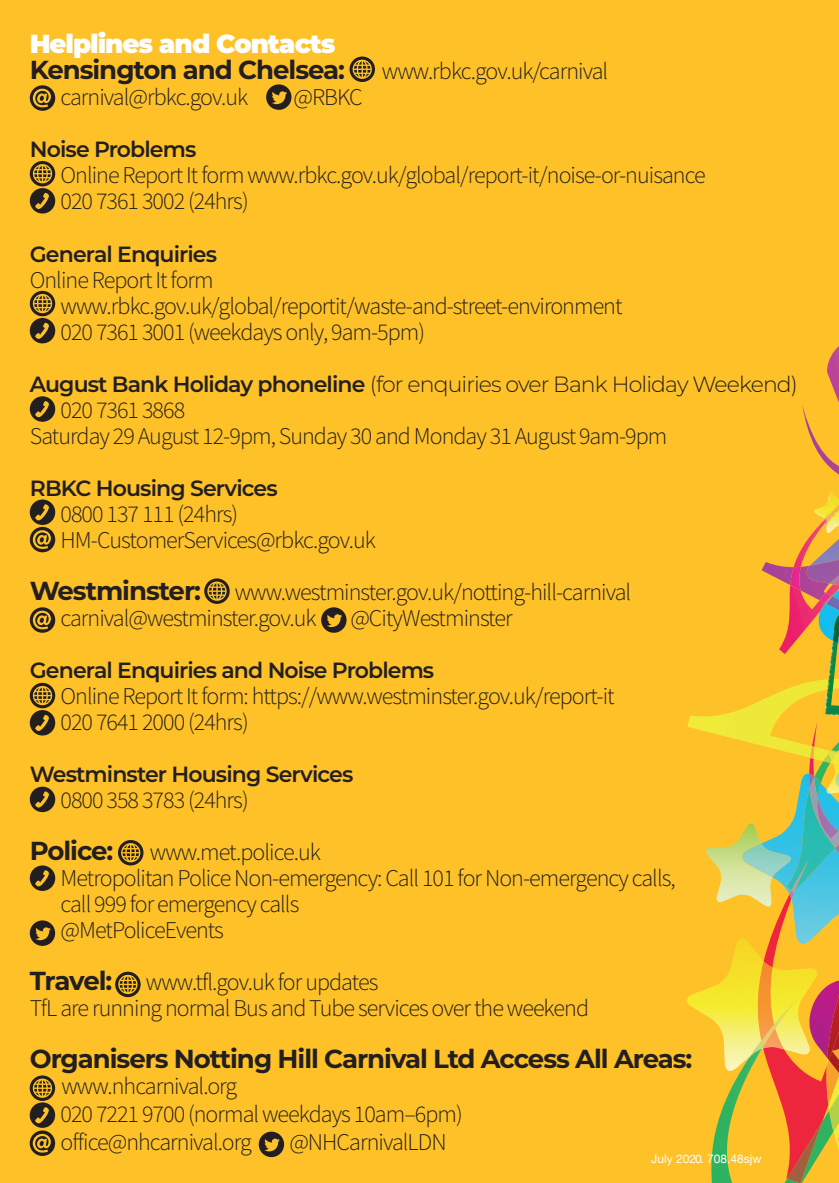
<style>
.page{position:relative;width:839px;height:1183px;background:#fff}
.page>*{position:absolute;margin:0;border:0;box-sizing:border-box;transform-origin:0 0}
.t1{font:700 26px "Montserrat";letter-spacing:-.04em;color:#231f20}
.t2{font:900 26px "Montserrat";letter-spacing:-.04em;color:#fff}
.t3{font:300 24px/26px "Source Sans Pro";letter-spacing:-.04em;color:#231f20}
.t4{font:600 22px "Montserrat";letter-spacing:-.04em;color:#231f20}
.t5{font:300 22px "Montserrat";letter-spacing:-.04em;color:#231f20}
.t6{font:12px "Helvetica Neue";color:#fff}
.s1{font-weight:600}
</style>
<div class="page">
<div style="left:0;top:0;width:838px;height:1182px;background:#fec128"></div>
<svg style="left:349px;top:56px;width:26px;height:26px"></svg>
<svg style="left:30px;top:85px;width:25px;height:26px"></svg>
<svg style="left:266px;top:84px;width:25px;height:26px"></svg>
<svg style="left:30px;top:161px;width:25px;height:52px"></svg>
<svg style="left:30px;top:291px;width:25px;height:52px"></svg>
<svg style="left:30px;top:396px;width:25px;height:25px"></svg>
<svg style="left:30px;top:499px;width:25px;height:53px"></svg>
<svg style="left:204px;top:578px;width:26px;height:25px"></svg>
<svg style="left:321px;top:607px;width:25px;height:25px"></svg>
<svg style="left:30px;top:607px;width:25px;height:25px"></svg>
<svg style="left:30px;top:682px;width:25px;height:53px"></svg>
<svg style="left:30px;top:786px;width:25px;height:25px"></svg>
<svg style="left:118px;top:840px;width:25px;height:25px"></svg>
<svg style="left:30px;top:865px;width:25px;height:25px"></svg>
<svg style="left:30px;top:920px;width:25px;height:25px"></svg>
<svg style="left:115px;top:971px;width:26px;height:25px"></svg>
<svg style="left:30px;top:1075px;width:25px;height:80px"></svg>
<svg style="left:259px;top:1131px;width:25px;height:25px"></svg>
<img style="left:687px;top:681px;width:126px;height:76px">
<img style="left:711px;top:1071px;width:39px;height:111px">
<img style="left:808px;top:757px;width:5px;height:16px">
<img style="left:811px;top:721px;width:2px;height:25px">
<svg style="left:810px;top:746px;width:3px;height:12px"></svg>
<svg style="left:802px;top:405px;width:36px;height:69px"></svg>
<img style="left:826px;top:347px;width:12px;height:101px">
<svg style="left:761px;top:533px;width:52px;height:121px"></svg>
<img style="left:805px;top:557px;width:8px;height:26px">
<img style="left:793px;top:891px;width:45px;height:53px">
<img style="left:772px;top:773px;width:38px;height:121px">
<svg style="left:764px;top:890px;width:29px;height:73px"></svg>
<img style="left:835px;top:847px;width:3px;height:45px">
<img style="left:808px;top:773px;width:5px;height:15px">
<img style="left:786px;top:788px;width:49px;height:103px">
<img style="left:791px;top:859px;width:17px;height:33px">
<svg style="left:838px;top:817px;width:1px;height:18px"></svg>
<img style="left:809px;top:777px;width:29px;height:70px">
<img style="left:773px;top:968px;width:44px;height:12px">
<img style="left:686px;top:938px;width:76px;height:133px">
<img style="left:755px;top:960px;width:18px;height:80px">
<img style="left:750px;top:1040px;width:11px;height:15px">
<img style="left:706px;top:823px;width:66px;height:83px">
<img style="left:741px;top:843px;width:49px;height:34px">
<img style="left:813px;top:491px;width:25px;height:331px">
<svg style="left:761px;top:980px;width:78px;height:203px"></svg>
<p class="t2" style="left:30px;top:25px;width:307px">Helplines and Contacts</p>
<p class="t1" style="left:30px;top:51px;width:316px">Kensington and Chelsea:</p>
<p class="t3" style="left:382px;top:58px;width:228px">www.rbkc.gov.uk/carnival</p>
<p class="t3" style="left:60px;top:84px;width:189px">carnival@rbkc.gov.uk</p>
<p class="t3" style="left:293px;top:84px;width:71px">@RBKC</p>
<p class="t4" style="left:30px;top:134px;width:168px">Noise Problems</p>
<p class="t3" style="left:60px;top:162px;width:646px">Online Report It form www.rbkc.gov.uk/global/report-it/noise-or-nuisance<br>020 7361 3002 (24hrs)</p>
<p class="t4" style="left:30px;top:238px;width:189px">General Enquiries</p>
<p class="t3" style="left:60px;top:266px;width:563px;text-indent:-31px">Online Report It form www.rbkc.gov.uk/global/reportit/waste-and-street-environment<br>020 7361 3001 (weekdays only, 9am-5pm)</p>
<p class="t5" style="left:30px;top:369px;width:769px"><span class="s1">August Bank Holiday phoneline</span> (for enquiries over Bank Holiday Weekend)</p>
<p class="t3" style="left:30px;top:396px;width:639px;text-indent:31px">020 7361 3868<br>Saturday 29 August 12-9pm, Sunday 30 and Monday 31 August 9am-9pm</p>
<p class="t4" style="left:30px;top:472px;width:249px">RBKC Housing Services</p>
<p class="t3" style="left:60px;top:500px;width:317px">0800 137 111 (24hrs)<br>HM-CustomerServices@rbkc.gov.uk</p>
<p class="t1" style="left:30px;top:571px;width:173px">Westminster:</p>
<p class="t3" style="left:60px;top:578px;width:572px;text-indent:174px">www.westminster.gov.uk/notting-hill-carnival carnival@westminster.gov.uk</p>
<p class="t3" style="left:350px;top:604px;width:164px">@CityWestminster</p>
<p class="t4" style="left:30px;top:654px;width:406px">General Enquiries and Noise Problems</p>
<p class="t3" style="left:60px;top:682px;width:555px">Online Report It form: https://www.westminster.gov.uk/report-it<br>020 7641 2000 (24hrs)</p>
<p class="t4" style="left:30px;top:758px;width:325px">Westminster Housing Services</p>
<p class="t3" style="left:60px;top:786px;width:190px">0800 358 3783 (24hrs)</p>
<p class="t1" style="left:30px;top:831px;width:85px">Police:</p>
<p class="t3" style="left:60px;top:838px;width:616px;text-indent:89px">www.met.police.uk<br>Metropolitan Police Non-emergency: Call 101 for Non-emergency calls, call 999 for emergency calls<br>@MetPoliceEvents</p>
<p class="t1" style="left:30px;top:961px;width:84px">Travel:</p>
<p class="t3" style="left:30px;top:968px;width:560px;text-indent:116px">www.tfl.gov.uk for updates<br>TfL are running normal Bus and Tube services over the weekend</p>
<p class="t1" style="left:30px;top:1039px;width:664px">Organisers Notting Hill Carnival Ltd Access All Areas:</p>
<p class="t3" style="left:60px;top:1071px;width:403px;line-height:28px">www.nhcarnival.org<br>020 7221 9700 (normal weekdays 10am–6pm) office@nhcarnival.org</p>
<p class="t3" style="left:289px;top:1128px;width:159px">@NHCarnivalLDN</p>
<p class="t6" style="left:651px;top:1149px;width:112px">July 2020. 708.48sjw</p>
</div>
